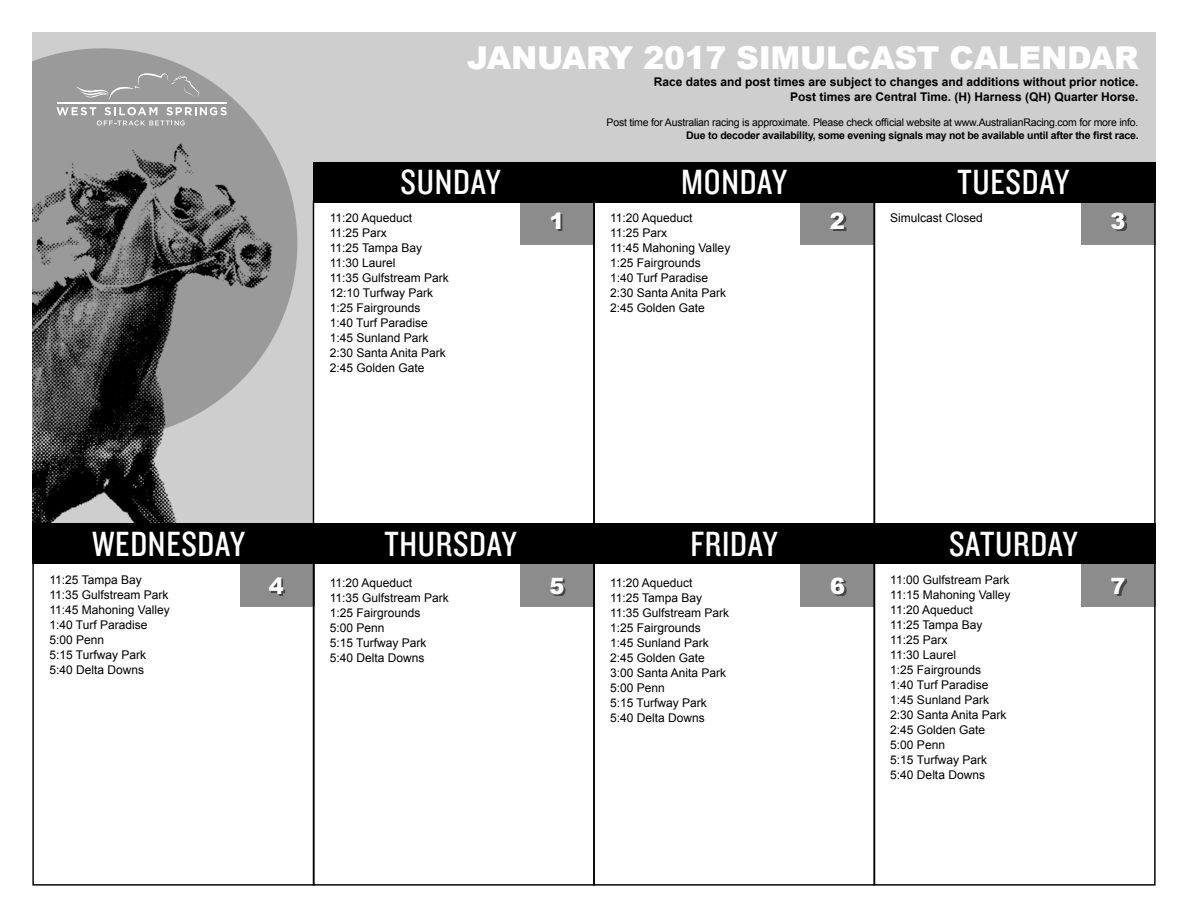
<style>
.page{position:relative;width:1188px;height:918px;background:#fff}
.page>*{position:absolute;margin:0;border:0;box-sizing:border-box;transform-origin:0 0}
.t1{font:36.45px "Knockout HTF29 Junior Liteweight";letter-spacing:.02em;color:#fff}
.t2{font:900 31.5px "Arial";letter-spacing:-.01em;color:#fff}
.t3{font:900 22.5px "Arial";color:#fff}
.t4{font:12px "Arial";color:#000}
.t5{font:700 12px/14.4px "Arial";color:#000;text-align:right}
.t6{font:10.5px "Arial";letter-spacing:-.02em;color:#000}
.t7{font:700 10.5px "Arial";letter-spacing:-.02em;color:#000}
</style>
<div class="page">
<img style="left:32px;top:32px;width:1124px;height:492px">
<div style="left:313px;top:162px;width:843px;height:388px;background:#fff"></div>
<div style="left:800px;top:202px;width:75px;height:43px;background:#8c8c8c"></div>
<div style="left:800px;top:564px;width:75px;height:42px;background:#8c8c8c"></div>
<div style="left:520px;top:202px;width:75px;height:43px;background:#8c8c8c"></div>
<div style="left:520px;top:564px;width:75px;height:42px;background:#8c8c8c"></div>
<div style="left:240px;top:564px;width:75px;height:42px;background:#8c8c8c"></div>
<div style="left:1081px;top:202px;width:75px;height:43px;background:#8c8c8c"></div>
<div style="left:1081px;top:564px;width:75px;height:42px;background:#8c8c8c"></div>
<div style="left:313px;top:162px;width:843px;height:40px;background:#000"></div>
<div style="left:32px;top:524px;width:1124px;height:40px;background:#000"></div>
<div style="left:272px;top:579px;width:855px;height:17px;background:#000;opacity:.5"></div>
<div style="left:553px;top:214px;width:574px;height:17px;background:#000;opacity:.5"></div>
<svg style="left:75px;top:73px;width:124px;height:27px;background:#a0a0a0"></svg>
<hr style="left:57px;top:102px;width:170px;height:2px;background:#fff">
<svg style="left:56px;top:107px;width:171px;height:19px;background:#aeaeae"></svg>
<h2 class="t2" style="left:467px;top:35px;width:673px">JANUARY 2017 SIMULCAST CALENDAR</h2>
<p class="t5" style="left:654px;top:75px;width:486px">Race dates and post times are subject to changes and additions without prior notice.<br>Post times are Central Time. (H) Harness (QH) Quarter Horse.</p>
<p class="t6" style="left:607px;top:116px;width:533px">Post time for Australian racing is approximate. Please check official website at www.AustralianRacing.com for more info.</p>
<p class="t7" style="left:686px;top:128px;width:454px">Due to decoder availability, some evening signals may not be available until after the first race.</p>
<h1 class="t1" style="left:401px;top:164px;width:101px">SUNDAY</h1>
<h1 class="t1" style="left:681px;top:164px;width:108px">MONDAY</h1>
<h1 class="t1" style="left:958px;top:164px;width:113px">TUESDAY</h1>
<p class="t4" style="left:330px;top:210px;width:84px">11:20 Aqueduct</p>
<p class="t4" style="left:330px;top:225px;width:59px">11:25 Parx</p>
<p class="t4" style="left:330px;top:240px;width:94px">11:25 Tampa Bay</p>
<p class="t4" style="left:330px;top:255px;width:67px">11:30 Laurel</p>
<p class="t4" style="left:330px;top:270px;width:121px">11:35 Gulfstream Park</p>
<p class="t4" style="left:330px;top:285px;width:105px">12:10 Turfway Park</p>
<p class="t4" style="left:330px;top:300px;width:92px">1:25 Fairgrounds</p>
<p class="t4" style="left:330px;top:315px;width:100px">1:40 Turf Paradise</p>
<p class="t4" style="left:330px;top:330px;width:100px">1:45 Sunland Park</p>
<p class="t4" style="left:330px;top:345px;width:118px">2:30 Santa Anita Park</p>
<p class="t4" style="left:330px;top:360px;width:96px">2:45 Golden Gate</p>
<p class="t3" style="left:549px;top:205px;width:17px">1</p>
<p class="t3" style="left:830px;top:205px;width:17px">2</p>
<p class="t3" style="left:1110px;top:205px;width:17px">3</p>
<p class="t4" style="left:890px;top:210px;width:94px">Simulcast Closed</p>
<p class="t4" style="left:610px;top:210px;width:84px">11:20 Aqueduct</p>
<p class="t4" style="left:610px;top:225px;width:59px">11:25 Parx</p>
<p class="t4" style="left:610px;top:240px;width:122px">11:45 Mahoning Valley</p>
<p class="t4" style="left:610px;top:255px;width:92px">1:25 Fairgrounds</p>
<p class="t4" style="left:610px;top:270px;width:100px">1:40 Turf Paradise</p>
<p class="t4" style="left:610px;top:285px;width:118px">2:30 Santa Anita Park</p>
<p class="t4" style="left:610px;top:300px;width:96px">2:45 Golden Gate</p>
<h1 class="t1" style="left:92px;top:525px;width:154px">WEDNESDAY</h1>
<h1 class="t1" style="left:384px;top:525px;width:134px">THURSDAY</h1>
<h1 class="t1" style="left:691px;top:525px;width:89px">FRIDAY</h1>
<h1 class="t1" style="left:949px;top:525px;width:130px">SATURDAY</h1>
<p class="t4" style="left:49px;top:572px;width:94px">11:25 Tampa Bay</p>
<p class="t4" style="left:49px;top:587px;width:121px">11:35 Gulfstream Park</p>
<p class="t4" style="left:49px;top:602px;width:122px">11:45 Mahoning Valley</p>
<p class="t4" style="left:49px;top:617px;width:100px">1:40 Turf Paradise</p>
<p class="t4" style="left:49px;top:632px;width:56px">5:00 Penn</p>
<p class="t4" style="left:49px;top:647px;width:98px">5:15 Turfway Park</p>
<p class="t4" style="left:49px;top:662px;width:96px">5:40 Delta Downs</p>
<p class="t4" style="left:890px;top:572px;width:121px">11:00 Gulfstream Park</p>
<p class="t4" style="left:890px;top:587px;width:122px">11:15 Mahoning Valley</p>
<p class="t4" style="left:890px;top:602px;width:84px">11:20 Aqueduct</p>
<p class="t4" style="left:890px;top:617px;width:94px">11:25 Tampa Bay</p>
<p class="t4" style="left:890px;top:632px;width:59px">11:25 Parx</p>
<p class="t4" style="left:890px;top:647px;width:67px">11:30 Laurel</p>
<p class="t4" style="left:890px;top:662px;width:92px">1:25 Fairgrounds</p>
<p class="t4" style="left:890px;top:677px;width:100px">1:40 Turf Paradise</p>
<p class="t4" style="left:890px;top:692px;width:100px">1:45 Sunland Park</p>
<p class="t4" style="left:890px;top:707px;width:118px">2:30 Santa Anita Park</p>
<p class="t4" style="left:890px;top:722px;width:96px">2:45 Golden Gate</p>
<p class="t4" style="left:890px;top:737px;width:56px">5:00 Penn</p>
<p class="t4" style="left:890px;top:752px;width:98px">5:15 Turfway Park</p>
<p class="t4" style="left:890px;top:767px;width:96px">5:40 Delta Downs</p>
<p class="t3" style="left:269px;top:570px;width:17px">4</p>
<p class="t3" style="left:549px;top:570px;width:17px">5</p>
<p class="t3" style="left:830px;top:570px;width:17px">6</p>
<p class="t3" style="left:1111px;top:570px;width:17px">7</p>
<p class="t4" style="left:330px;top:574px;width:84px">11:20 Aqueduct</p>
<p class="t4" style="left:330px;top:589px;width:121px">11:35 Gulfstream Park</p>
<p class="t4" style="left:330px;top:604px;width:92px">1:25 Fairgrounds</p>
<p class="t4" style="left:330px;top:619px;width:56px">5:00 Penn</p>
<p class="t4" style="left:330px;top:634px;width:98px">5:15 Turfway Park</p>
<p class="t4" style="left:330px;top:649px;width:96px">5:40 Delta Downs</p>
<p class="t4" style="left:610px;top:574px;width:84px">11:20 Aqueduct</p>
<p class="t4" style="left:610px;top:589px;width:94px">11:25 Tampa Bay</p>
<p class="t4" style="left:610px;top:604px;width:121px">11:35 Gulfstream Park</p>
<p class="t4" style="left:610px;top:619px;width:92px">1:25 Fairgrounds</p>
<p class="t4" style="left:610px;top:634px;width:100px">1:45 Sunland Park</p>
<p class="t4" style="left:610px;top:649px;width:96px">2:45 Golden Gate</p>
<p class="t4" style="left:610px;top:664px;width:118px">3:00 Santa Anita Park</p>
<p class="t4" style="left:610px;top:679px;width:56px">5:00 Penn</p>
<p class="t4" style="left:610px;top:694px;width:98px">5:15 Turfway Park</p>
<p class="t4" style="left:610px;top:709px;width:96px">5:40 Delta Downs</p>
</div>
